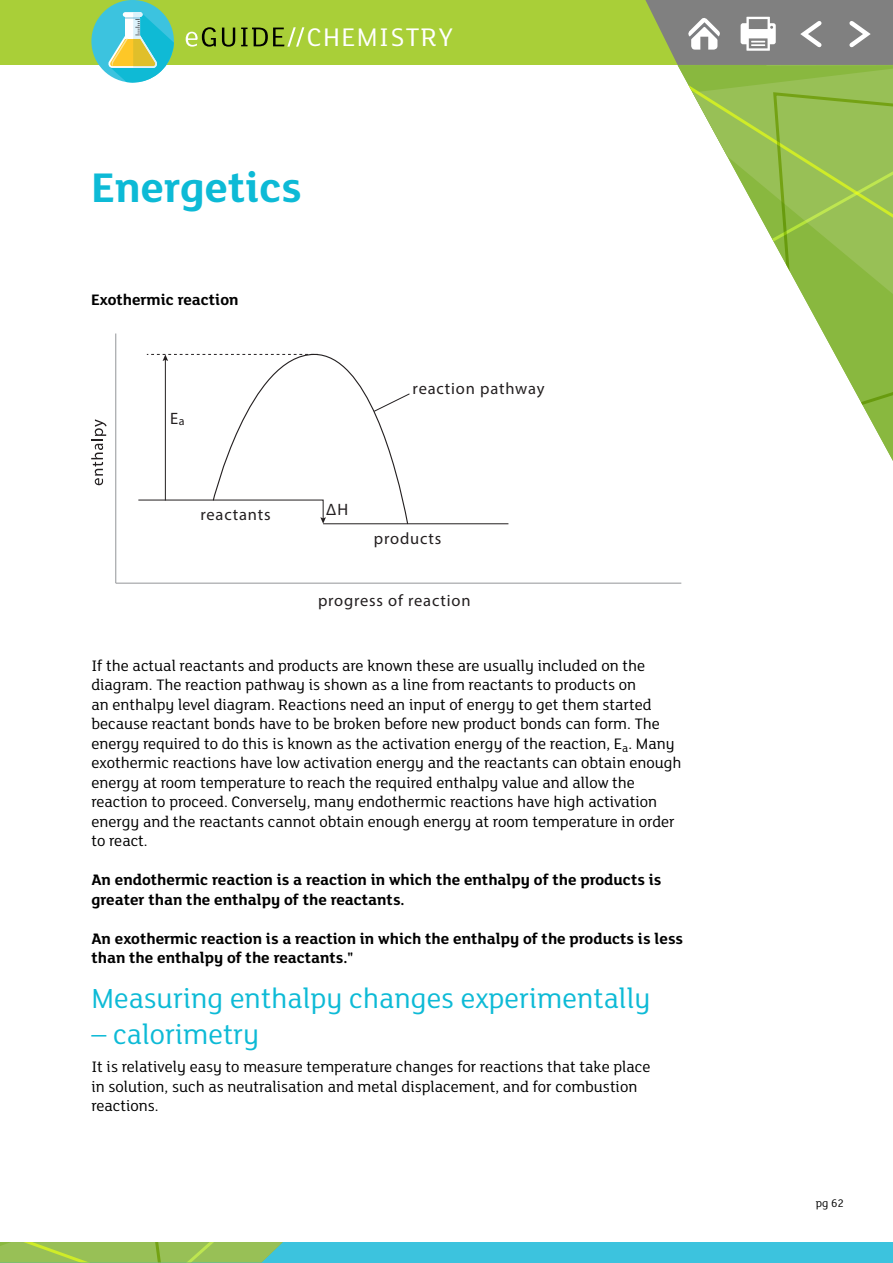
<style>
.page{position:relative;width:893px;height:1263px;background:#fff}
.page>*{position:absolute;margin:0;border:0;box-sizing:border-box;transform-origin:0 0}
.t1{font:700 45px "FS Lola";color:#0dbad6}
.t2{font:30px "FS Lola";color:#0dbad6}
.t3{font:27.75px "FS Lola";letter-spacing:.05em;color:#fff}
.Body{font:16.5px/19.5px "FS Lola";color:#000}
.Body-2{font:700 16.5px/19.5px "FS Lola";color:#000}
.t4{font:16.5px "Myriad Pro";letter-spacing:.05em;color:#231f20}
.t5{font:12px "FS Lola";color:#000}
</style>
<div class="page">
<div style="left:0;top:0;width:893px;height:65px;background:#a9cf38"></div>
<svg style="left:186px;top:27px;width:30px;height:20px"></svg>
<svg style="left:222px;top:28px;width:13px;height:19px"></svg>
<svg style="left:241px;top:27px;width:63px;height:20px"></svg>
<div style="left:0;top:1242px;width:893px;height:21px;background:#3cc3de"></div>
<svg style="left:645px;top:0;width:248px;height:65px;background:#8f9286"></svg>
<svg style="left:678px;top:65px;width:215px;height:389px"></svg>
<svg style="left:771px;top:91px;width:122px;height:336px"></svg>
<svg style="left:0;top:1242px;width:283px;height:20px;background:#96c158"></svg>
<div style="left:91px;top:0;width:83px;height:82px;background:#3cc3df;border-radius:50%"></div>
<svg style="left:107px;top:12px;width:67px;height:70px"></svg>
<hr style="left:115px;top:333px;width:1px;height:250px;background:#939598">
<hr style="left:116px;top:583px;width:565px;height:1px;background:#939598">
<svg style="left:91px;top:419px;width:16px;height:66px"></svg>
<hr style="left:323px;top:523px;width:185px;height:1px;background:#231f20">
<svg style="left:138px;top:353px;width:272px;height:172px"></svg>
<h3 class="t3" style="left:307px;top:19px;width:148px">CHEMISTRY</h3>
<h1 class="t1" style="left:91px;top:157px;width:212px">Energetics</h1>
<p class="Body-2" style="left:91px;top:289px;width:149px">Exothermic reaction</p>
<p class="t4" style="left:170px;top:408px;width:16px">E<sub>a</sub></p>
<p class="t4" style="left:200px;top:504px;width:72px">reactants</p>
<p class="t4" style="left:413px;top:378px;width:133px">reaction pathway</p>
<p class="t4" style="left:326px;top:499px;width:23px">ΔH</p>
<p class="t4" style="left:374px;top:528px;width:69px">products</p>
<p class="t4" style="left:318px;top:590px;width:154px">progress of reaction</p>
<p class="Body" style="left:91px;top:655px;width:592px">If the actual reactants and products are known these are usually included on the diagram. The reaction pathway is shown as a line from reactants to products on<br>an enthalpy level diagram. Reactions need an input of energy to get them started because reactant bonds have to be broken before new product bonds can form. The energy required to do this is known as the activation energy of the reaction, E<sub>a</sub>. Many exothermic reactions have low activation energy and the reactants can obtain enough energy at room temperature to reach the required enthalpy value and allow the reaction to proceed. Conversely, many endothermic reactions have high activation energy and the reactants cannot obtain enough energy at room temperature in order to react.</p>
<p class="Body-2" style="left:91px;top:869px;width:571px">An endothermic reaction is a reaction in which the enthalpy of the products is greater than the enthalpy of the reactants.</p>
<p class="Body-2" style="left:91px;top:928px;width:593px">An exothermic reaction is a reaction in which the enthalpy of the products is less than the enthalpy of the reactants."</p>
<h3 class="t2" style="left:91px;top:978px;width:560px">Measuring enthalpy changes experimentally</h3>
<h3 class="t2" style="left:91px;top:1014px;width:169px">– calorimetry</h3>
<p class="Body" style="left:91px;top:1056px;width:561px">It is relatively easy to measure temperature changes for reactions that take place in solution, such as neutralisation and metal displacement, and for combustion reactions.</p>
<p class="t5" style="left:816px;top:1195px;width:29px">pg 62</p>
</div>
